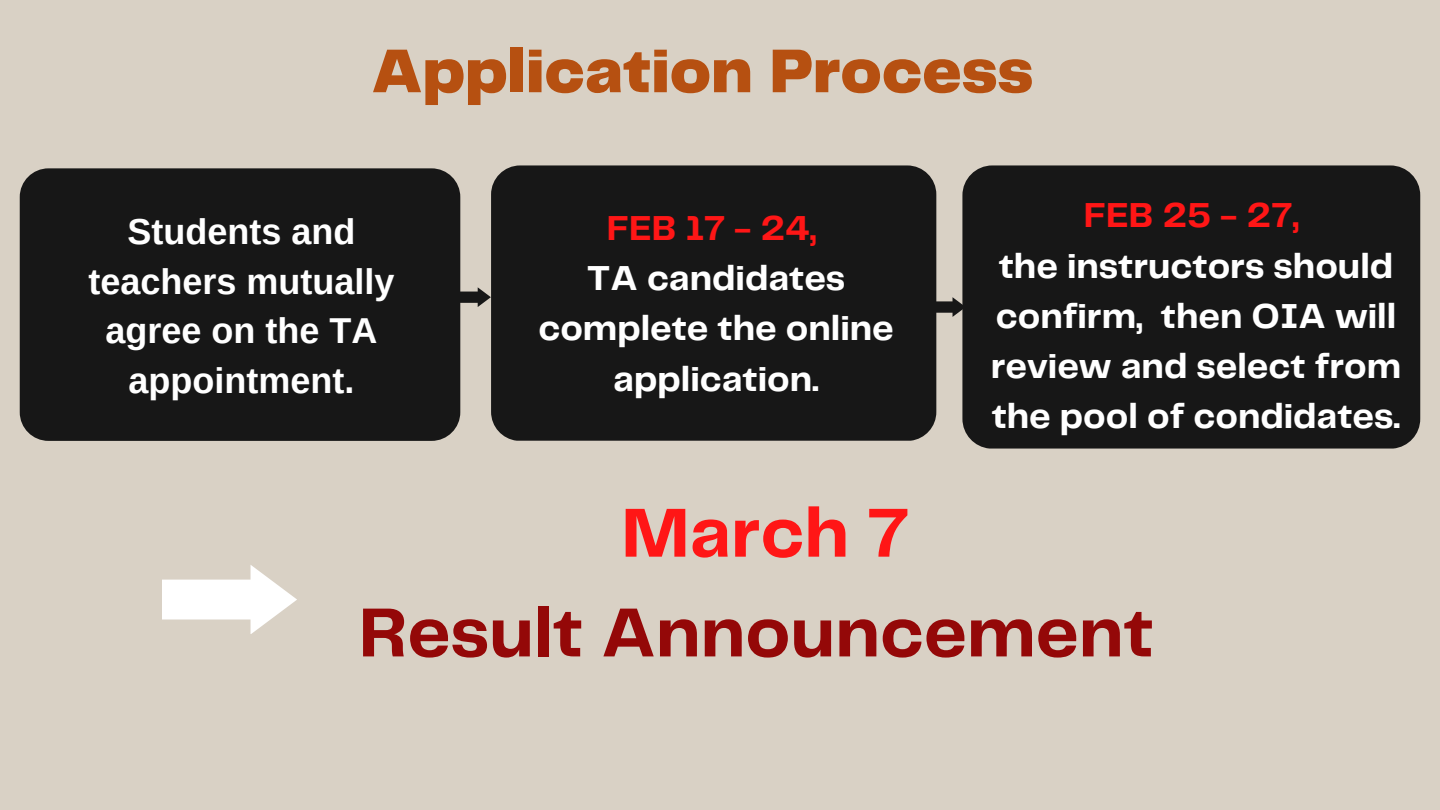
<style>
.page{position:relative;width:1440px;height:810px;background:#d9d1c5}
.page>*{position:absolute;margin:0;border:0;box-sizing:border-box;transform-origin:0 0}
.t1{font:700 71.9px/99.8px "Telegraf";color:#940808;text-align:center}
.t2{font:900 64px "Telegraf";color:#b65011}
.t3{font:700 36px/50.2px "Telegraf";color:#fff;text-align:center}
.t4{font:700 36px/49.5px "Arimo";color:#fff;text-align:center}
.t5{font:700 36px "Telegraf";color:#ff1616}
.s1{color:#ff1616}
</style>
<div class="page">
<div style="left:20px;top:168px;width:440px;height:273px;background:#171717"></div>
<div style="left:491px;top:165px;width:445px;height:276px;background:#171717"></div>
<div style="left:962px;top:165px;width:458px;height:284px;background:#171717"></div>
<svg style="left:453px;top:287px;width:38px;height:20px"></svg>
<svg style="left:927px;top:297px;width:39px;height:20px"></svg>
<svg style="left:162px;top:565px;width:135px;height:69px"></svg>
<p class="t2" style="left:371px;top:44px;width:663px">Application Process</p>
<p class="t4" style="left:89px;top:207px;width:308px">Students and teachers mutually agree on the TA appointment.</p>
<h2 class="t5" style="left:607px;top:212px;width:211px">FEB 17 - 24,</h2>
<p class="t3" style="left:538px;top:255px;width:357px">TA candidates complete the online application.</p>
<p class="t5" style="left:1084px;top:200px;width:217px">FEB 25 - 27,</p>
<h1 class="t3" style="left:991px;top:243px;width:412px;text-align:left">the instructors should confirm, then OIA will review and select from the pool of condidates.</h1>
<p class="t1" style="left:359px;top:487px;width:796px"><span class="s1">March 7<br></span>Result Announcement</p>
</div>
